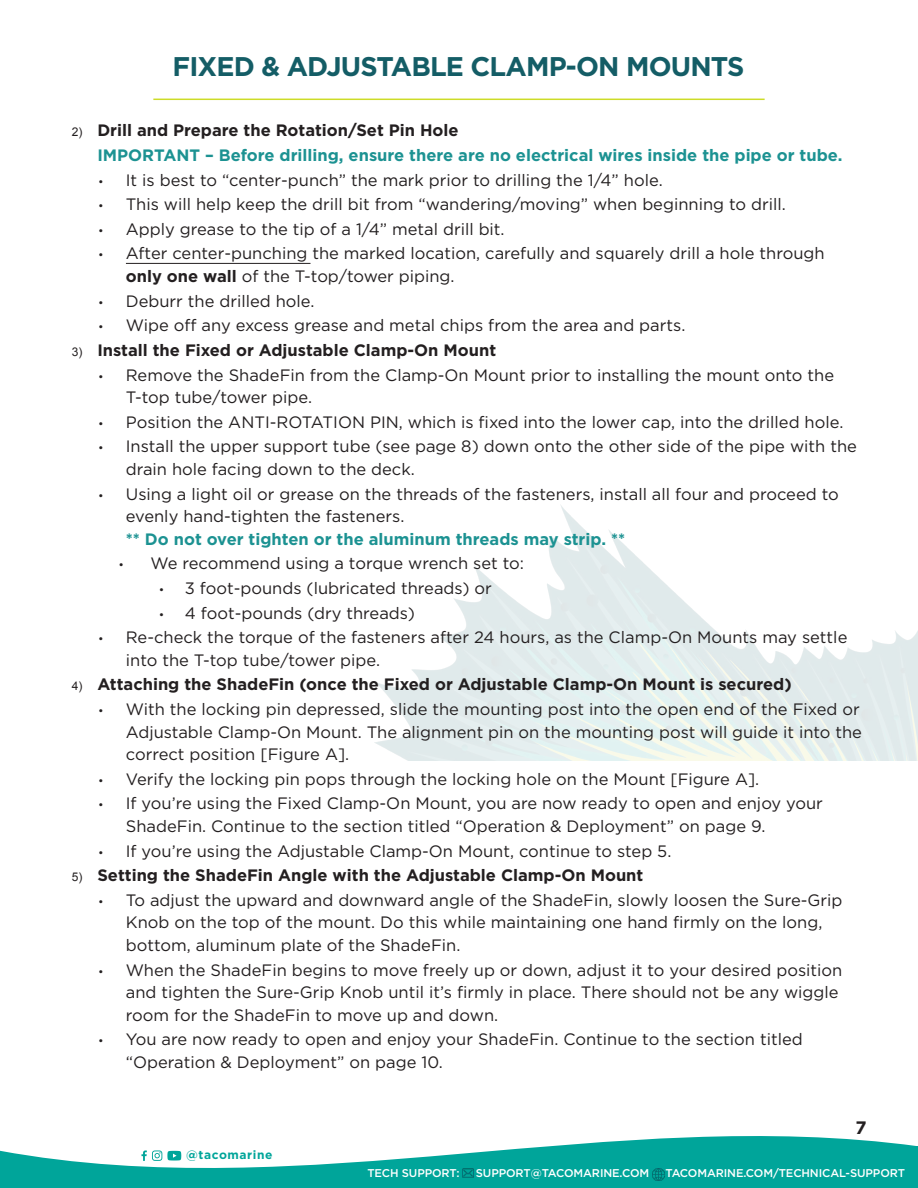
<style>
.page{position:relative;width:918px;height:1188px;background:#fff}
.page>*{position:absolute;margin:0;border:0;box-sizing:border-box;transform-origin:0 0}
.bullets_for_instruct{font:700 27px "Gotham";letter-spacing:-.03em;color:#145d66}
.bullets_for_instruct-2{font:700 18px "Gotham";color:#231f20}
.t1{font:16.5px/22.5px "Gotham";color:#231f20}
.t2{font:700 16.5px "Gotham";color:#231f20}
.bullets_for_instruct-3{font:700 16.5px "Gotham";color:#1c9292}
.t3{font:700 12px "Gotham";letter-spacing:.05em;color:#00a59a}
.t4{font:500 11.25px "Gotham";letter-spacing:-.01em;color:#fff}
.s1{font-family:"Arial";font-weight:400;font-size:12px}
.s2{font-family:"Arial";font-size:12px}
.s3{font-weight:700}
.s4{font-weight:700;color:#1c9292}
</style>
<div class="page">
<svg style="left:0;top:1136px;width:916px;height:31px"></svg>
<svg style="left:141px;top:1150px;width:40px;height:11px"></svg>
<div style="left:1px;top:1167px;width:915px;height:21px;background:#00a59a"></div>
<hr style="left:0;top:1151px;width:1px;height:37px;background:#00a59a">
<hr style="left:916px;top:1146px;width:2px;height:42px;background:#00a59a">
<img style="left:374px;top:505px;width:544px;height:255px">
<hr style="left:126px;top:263px;width:184px;height:1px;background:#231f20">
<hr style="left:153px;top:99px;width:612px;height:1px;background:#cddc28">
<p class="bullets_for_instruct" style="left:172px;top:48px;width:574px">FIXED &amp; ADJUSTABLE CLAMP-ON MOUNTS</p>
<p class="t2" style="left:72px;top:119px;width:388px"><span class="s1">2)</span> Drill and Prepare the Rotation/Set Pin Hole</p>
<p class="bullets_for_instruct-3" style="left:97px;top:144px;width:747px">IMPORTANT – Before drilling, ensure there are no electrical wires inside the pipe or tube.</p>
<p class="t1" style="left:99px;top:168px;width:565px"><span class="s2">•</span> It is best to “center-punch” the mark prior to drilling the 1/4” hole.</p>
<p class="t1" style="left:99px;top:193px;width:688px"><span class="s2">•</span> This will help keep the drill bit from “wandering/moving” when beginning to drill.</p>
<p class="t1" style="left:99px;top:217px;width:407px"><span class="s2">•</span> Apply grease to the tip of a 1/4” metal drill bit.</p>
<p class="t1" style="left:126px;top:242px;width:700px;text-indent:-27px"><span class="s2">•</span> After center-punching the marked location, carefully and squarely drill a hole through <span class="s3">only one wall</span> of the T-top/tower piping.</p>
<p class="t1" style="left:99px;top:289px;width:217px"><span class="s2">•</span> Deburr the drilled hole.</p>
<p class="t1" style="left:99px;top:314px;width:588px"><span class="s2">•</span> Wipe off any excess grease and metal chips from the area and parts.</p>
<p class="t2" style="left:72px;top:339px;width:426px"><span class="s1">3)</span> Install the Fixed or Adjustable Clamp-On Mount</p>
<p class="t1" style="left:126px;top:363px;width:710px;text-indent:-27px"><span class="s2">•</span> Remove the ShadeFin from the Clamp-On Mount prior to installing the mount onto the<br>T-top tube/tower pipe.</p>
<p class="t1" style="left:99px;top:410px;width:746px"><span class="s2">•</span> Position the ANTI-ROTATION PIN, which is fixed into the lower cap, into the drilled hole.</p>
<p class="t1" style="left:126px;top:435px;width:733px;text-indent:-27px"><span class="s2">•</span> Install the upper support tube (see page 8) down onto the other side of the pipe with the drain hole facing down to the deck.</p>
<p class="t1" style="left:126px;top:482px;width:714px;text-indent:-27px"><span class="s2">•</span> Using a light oil or grease on the threads of the fasteners, install all four and proceed to evenly hand-tighten the fasteners.<br><span class="s4">** Do not over tighten or the aluminum threads may strip. **</span></p>
<p class="t1" style="left:119px;top:552px;width:406px"><span class="s2">•</span> We recommend using a torque wrench set to:</p>
<p class="t1" style="left:160px;top:577px;width:334px"><span class="s2">•</span> 3 foot-pounds (lubricated threads) or</p>
<p class="t1" style="left:160px;top:601px;width:257px"><span class="s2">•</span> 4 foot-pounds (dry threads)</p>
<p class="t1" style="left:126px;top:626px;width:723px;text-indent:-27px"><span class="s2">•</span> Re-check the torque of the fasteners after 24 hours, as the Clamp-On Mounts may settle into the T-top tube/tower pipe.</p>
<p class="t2" style="left:72px;top:674px;width:721px"><span class="s1">4)</span> Attaching the ShadeFin (once the Fixed or Adjustable Clamp-On Mount is secured)</p>
<p class="t1" style="left:126px;top:698px;width:738px;text-indent:-27px"><span class="s2">•</span> With the locking pin depressed, slide the mounting post into the open end of the Fixed or<br>Adjustable Clamp-On Mount. The alignment pin on the mounting post will guide it into the correct position [Figure A].</p>
<p class="t1" style="left:99px;top:767px;width:662px"><span class="s2">•</span> Verify the locking pin pops through the locking hole on the Mount [Figure A].</p>
<p class="t1" style="left:126px;top:792px;width:699px;text-indent:-27px"><span class="s2">•</span> If you’re using the Fixed Clamp-On Mount, you are now ready to open and enjoy your<br>ShadeFin. Continue to the section titled “Operation &amp; Deployment” on page 9.</p>
<p class="t1" style="left:99px;top:839px;width:574px"><span class="s2">•</span> If you’re using the Adjustable Clamp-On Mount, continue to step 5.</p>
<p class="t2" style="left:72px;top:864px;width:573px"><span class="s1">5)</span> Setting the ShadeFin Angle with the Adjustable Clamp-On Mount</p>
<p class="t1" style="left:126px;top:888px;width:718px;text-indent:-27px"><span class="s2">•</span> To adjust the upward and downward angle of the ShadeFin, slowly loosen the Sure-Grip<br>Knob on the top of the mount. Do this while maintaining one hand firmly on the long, bottom, aluminum plate of the ShadeFin.</p>
<p class="t1" style="left:126px;top:958px;width:718px;text-indent:-27px"><span class="s2">•</span> When the ShadeFin begins to move freely up or down, adjust it to your desired position and tighten the Sure-Grip Knob until it’s firmly in place. There should not be any wiggle room for the ShadeFin to move up and down.</p>
<p class="t1" style="left:126px;top:1028px;width:678px;text-indent:-27px"><span class="s2">•</span> You are now ready to open and enjoy your ShadeFin. Continue to the section titled “Operation &amp; Deployment” on page 10.</p>
<p class="t3" style="left:186px;top:1146px;width:88px">@tacomarine</p>
<p class="bullets_for_instruct-2" style="left:855px;top:1115px;width:13px">7</p>
<p class="t4" style="left:367px;top:1166px;width:94px">TECH SUPPORT:</p>
<p class="t4" style="left:476px;top:1166px;width:175px">SUPPORT@TACOMARINE.COM</p>
<p class="t4" style="left:666px;top:1166px;width:241px">TACOMARINE.COM/TECHNICAL-SUPPORT</p>
</div>
